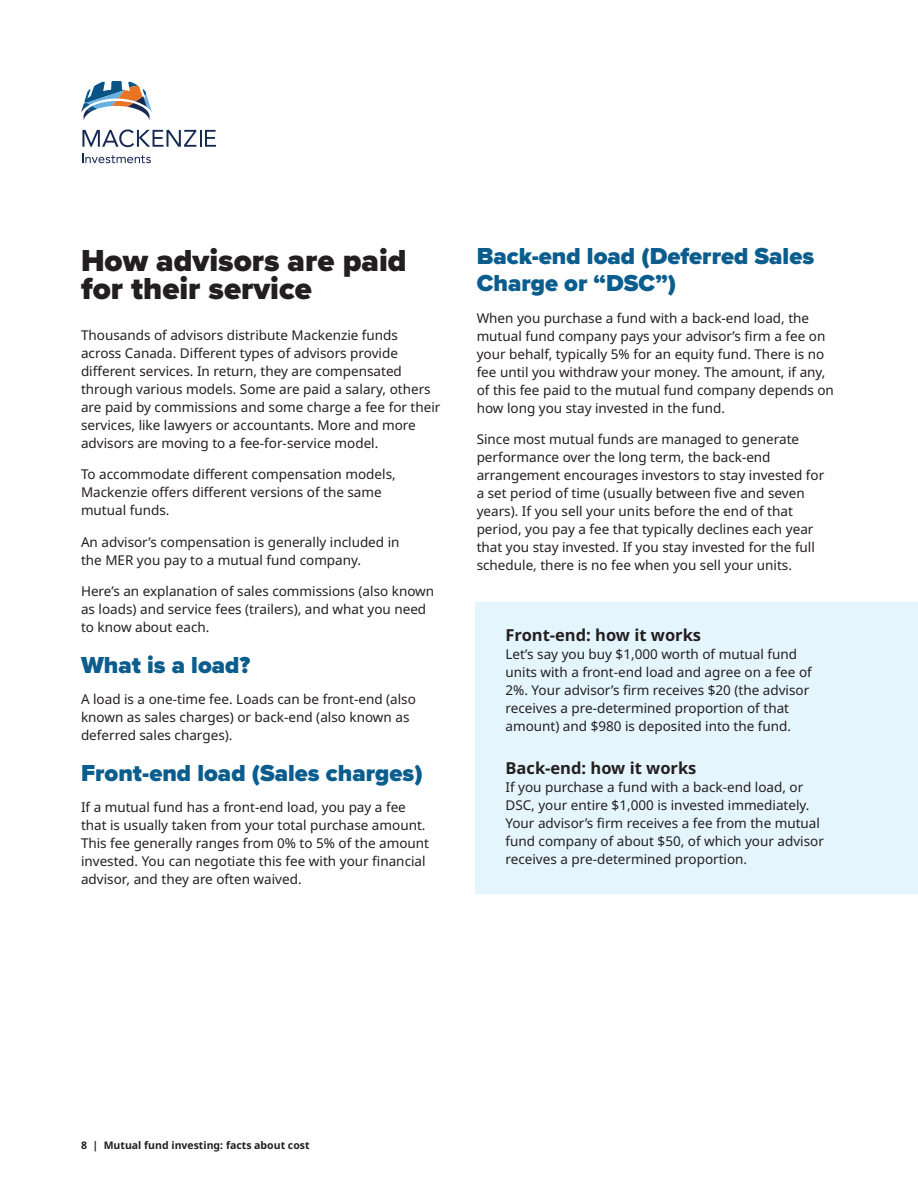
<style>
.page{position:relative;width:918px;height:1188px;background:#fff}
.page>*{position:absolute;margin:0;border:0;box-sizing:border-box;transform-origin:0 0}
.t1{font:900 31.5px/28.5px "Proxima Nova";color:#231f20}
.t2{font:900 24px/27px "Proxima Nova";color:#0b5d8e}
.t3{font:700 16.5px "Noto Sans";color:#231f20}
.t4{font:13.5px/18px "Noto Sans";color:#231f20}
.t5{font:700 10.5px "Noto Sans";color:#231f20}
</style>
<div class="page">
<svg style="left:81px;top:81px;width:71px;height:39px"></svg>
<svg style="left:82px;top:129px;width:134px;height:18px"></svg>
<svg style="left:83px;top:154px;width:68px;height:9px"></svg>
<div style="left:476px;top:602px;width:442px;height:291px;background:#e5f5fd"></div>
<h1 class="t1" style="left:81px;top:246px;width:327px">How advisors are paid for their service</h1>
<p class="t4" style="left:81px;top:326px;width:361px">Thousands of advisors distribute Mackenzie funds across Canada. Different types of advisors provide different services. In return, they are compensated through various models. Some are paid a salary, others are paid by commissions and some charge a fee for their services, like lawyers or accountants. More and more advisors are moving to a fee-for-service model.</p>
<p class="t4" style="left:81px;top:466px;width:316px">To accommodate different compensation models,<br>Mackenzie offers different versions of the same mutual funds.</p>
<p class="t4" style="left:81px;top:533px;width:320px">An advisor’s compensation is generally included in the MER you pay to a mutual fund company.</p>
<p class="t4" style="left:81px;top:583px;width:355px">Here’s an explanation of sales commissions (also known as loads) and service fees (trailers), and what you need to know about each.</p>
<h2 class="t2" style="left:81px;top:651px;width:171px">What is a load?</h2>
<p class="t4" style="left:81px;top:691px;width:336px">A load is a one-time fee. Loads can be front-end (also known as sales charges) or back-end (also known as deferred sales charges).</p>
<h2 class="t2" style="left:81px;top:759px;width:343px">Front-end load (Sales charges)</h2>
<p class="t4" style="left:81px;top:799px;width:350px">If a mutual fund has a front-end load, you pay a fee that is usually taken from your total purchase amount.<br>This fee generally ranges from 0% to 5% of the amount invested. You can negotiate this fee with your financial advisor, and they are often waived.</p>
<h2 class="t2" style="left:477px;top:242px;width:339px">Back-end load (Deferred Sales<br>Charge or “DSC”)</h2>
<p class="t4" style="left:477px;top:309px;width:359px">When you purchase a fund with a back-end load, the mutual fund company pays your advisor’s firm a fee on your behalf, typically 5% for an equity fund. There is no fee until you withdraw your money. The amount, if any, of this fee paid to the mutual fund company depends on how long you stay invested in the fund.</p>
<p class="t4" style="left:477px;top:431px;width:349px">Since most mutual funds are managed to generate performance over the long term, the back-end arrangement encourages investors to stay invested for a set period of time (usually between five and seven years). If you sell your units before the end of that period, you pay a fee that typically declines each year that you stay invested. If you stay invested for the full schedule, there is no fee when you sell your units.</p>
<p class="t3" style="left:506px;top:623px;width:197px">Front-end: how it works</p>
<p class="t4" style="left:506px;top:645px;width:308px">Let’s say you buy $1,000 worth of mutual fund units with a front-end load and agree on a fee of 2%. Your advisor’s firm receives $20 (the advisor receives a pre-determined proportion of that amount) and $980 is deposited into the fund.</p>
<p class="t3" style="left:506px;top:756px;width:192px">Back-end: how it works</p>
<p class="t4" style="left:506px;top:778px;width:320px">If you purchase a fund with a back-end load, or DSC, your entire $1,000 is invested immediately.<br>Your advisor’s firm receives a fee from the mutual fund company of about $50, of which your advisor receives a pre-determined proportion.</p>
<p class="t5" style="left:81px;top:1138px;width:230px">8 | Mutual fund investing: facts about cost</p>
</div>
